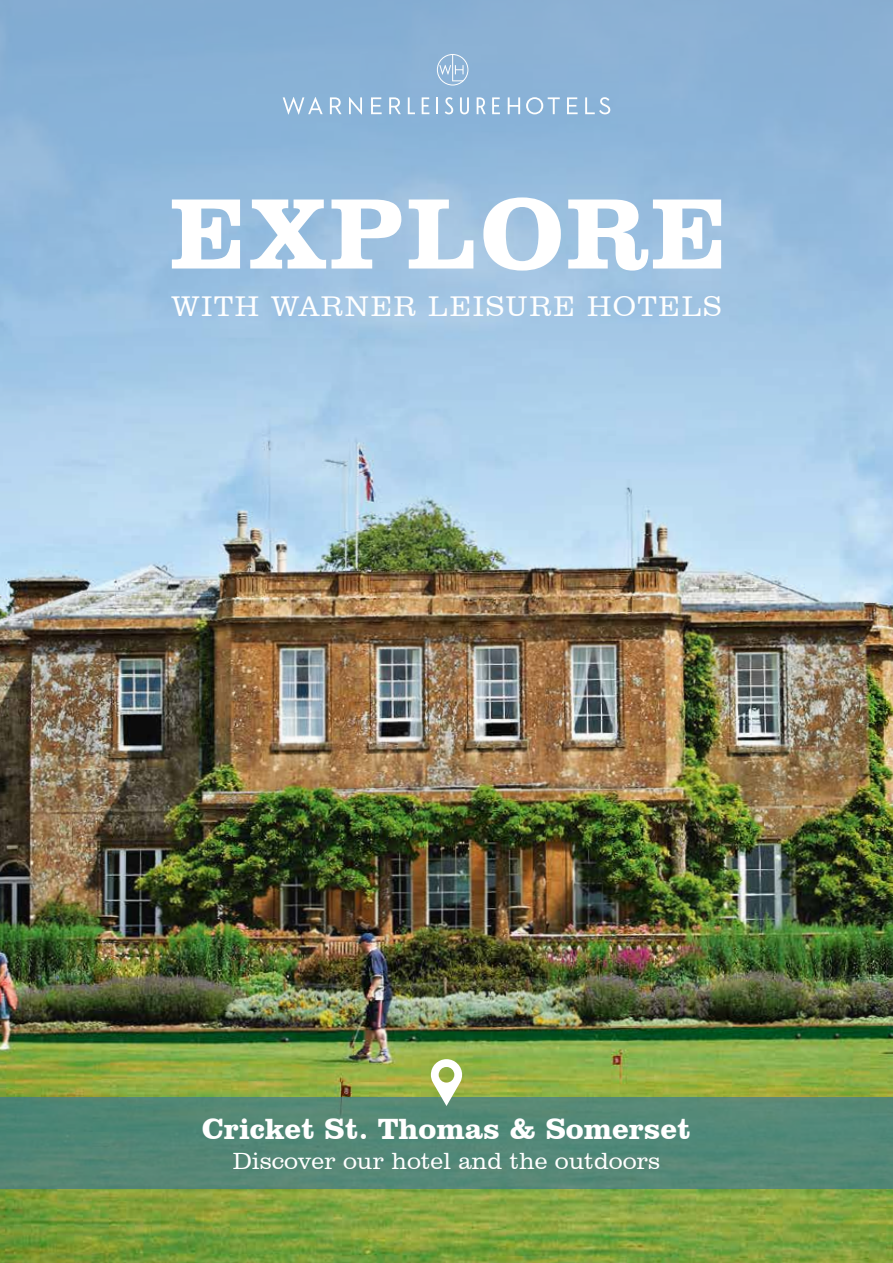
<style>
.page{position:relative;width:893px;height:1263px;background:#fff}
.page>*{position:absolute;margin:0;border:0;box-sizing:border-box;transform-origin:0 0}
.t1{font:700 30px "Clarendon BT";color:#fff}
.t2{font:300 29.1px "Clarendon BT";letter-spacing:.05em;color:#fff}
.t3{font:300 24px "Clarendon BT";color:#fff}
</style>
<div class="page">
<img style="left:0;top:910px;width:893px;height:353px">
<img style="left:0;top:0;width:893px;height:910px">
<div style="left:0;top:1097px;width:893px;height:91px;background:#538876"></div>
<svg style="left:172px;top:197px;width:549px;height:74px"></svg>
<svg style="left:508px;top:97px;width:12px;height:17px"></svg>
<svg style="left:526px;top:97px;width:34px;height:17px"></svg>
<svg style="left:567px;top:97px;width:11px;height:17px"></svg>
<svg style="left:585px;top:97px;width:25px;height:17px"></svg>
<svg style="left:437px;top:54px;width:31px;height:32px"></svg>
<svg style="left:283px;top:97px;width:40px;height:18px"></svg>
<svg style="left:330px;top:97px;width:12px;height:17px"></svg>
<svg style="left:349px;top:97px;width:13px;height:18px"></svg>
<svg style="left:371px;top:97px;width:11px;height:17px"></svg>
<svg style="left:389px;top:97px;width:12px;height:17px"></svg>
<svg style="left:408px;top:97px;width:7px;height:17px"></svg>
<svg style="left:422px;top:97px;width:7px;height:17px"></svg>
<svg style="left:436px;top:97px;width:2px;height:17px"></svg>
<svg style="left:445px;top:97px;width:8px;height:17px"></svg>
<svg style="left:460px;top:97px;width:9px;height:17px"></svg>
<svg style="left:477px;top:97px;width:9px;height:17px"></svg>
<svg style="left:492px;top:97px;width:8px;height:17px"></svg>
<svg style="left:431px;top:1059px;width:31px;height:47px"></svg>
<p class="t2" style="left:171px;top:288px;width:552px">WITH WARNER LEISURE HOTELS</p>
<p class="t1" style="left:202px;top:1110px;width:491px">Cricket St. Thomas &amp; Somerset</p>
<p class="t3" style="left:233px;top:1146px;width:429px">Discover our hotel and the outdoors</p>
</div>
